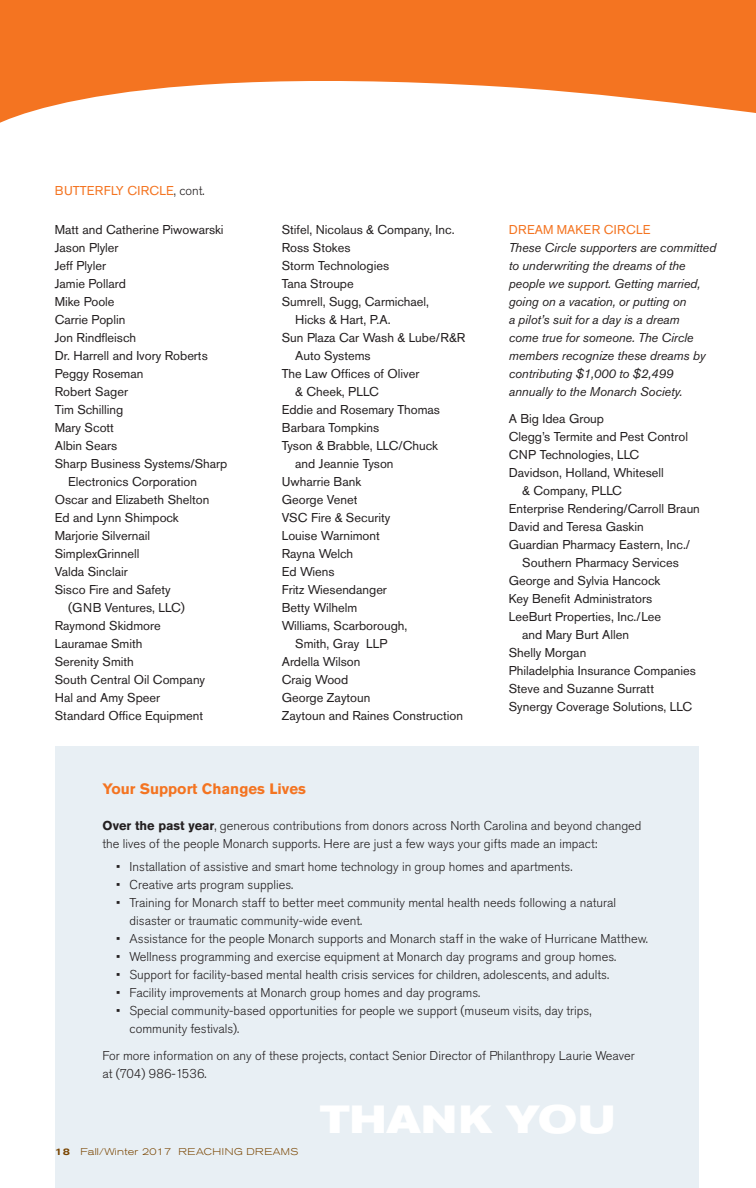
<style>
.page{position:relative;width:756px;height:1188px;background:#fff}
.page>*{position:absolute;margin:0;border:0;box-sizing:border-box;transform-origin:0 0}
.t1{font:700 expanded 39px "Akzidenz Grotesk BE";color:#fff}
.t2{font:700 15px "Akzidenz Grotesk Std";color:#f47421}
.t3{font:12.75px "Akzidenz Grotesk Std";color:#231f20}
.t4{font:300 12.75px/18px "Akzidenz Grotesk Std";color:#231f20}
.t5{font:italic 12.75px/18px "Akzidenz Grotesk Std";letter-spacing:-.01em;color:#231f20}
.t6{font:12.75px "Akzidenz Grotesk Std";letter-spacing:.02em;color:#f47421}
.t7{font:300 expanded 9.75px "Akzidenz Grotesk BE";letter-spacing:.03em;color:#794400}
.s1{font-weight:300;color:#231f20}
.s2{font-weight:700}
.s3{font-weight:500}
</style>
<div class="page">
<div style="left:55px;top:746px;width:644px;height:442px;background:#e8eff4"></div>
<svg style="left:0;top:0;width:756px;height:123px;fill:#f47421"></svg>
<p class="t6" style="left:55px;top:183px;width:151px">BUTTERFLY CIRCLE<span class="s1">, cont.</span></p>
<p class="t3" style="left:55px;top:222px;width:170px">Matt and Catherine Piwowarski</p>
<p class="t3" style="left:55px;top:240px;width:65px">Jason Plyler</p>
<p class="t3" style="left:55px;top:258px;width:53px">Jeff Plyler</p>
<p class="t3" style="left:55px;top:276px;width:73px">Jamie Pollard</p>
<p class="t3" style="left:55px;top:294px;width:61px">Mike Poole</p>
<p class="t3" style="left:55px;top:312px;width:72px">Carrie Poplin</p>
<p class="t3" style="left:55px;top:330px;width:83px">Jon Rindfleisch</p>
<p class="t3" style="left:55px;top:348px;width:155px">Dr. Harrell and Ivory Roberts</p>
<p class="t3" style="left:55px;top:366px;width:90px">Peggy Roseman</p>
<p class="t3" style="left:55px;top:384px;width:75px">Robert Sager</p>
<p class="t3" style="left:55px;top:402px;width:70px">Tim Schilling</p>
<p class="t3" style="left:55px;top:420px;width:61px">Mary Scott</p>
<p class="t3" style="left:55px;top:438px;width:64px">Albin Sears</p>
<p class="t3" style="left:55px;top:456px;width:174px">Sharp Business Systems/Sharp</p>
<p class="t3" style="left:68px;top:474px;width:130px">Electronics Corporation</p>
<p class="t3" style="left:55px;top:492px;width:156px">Oscar and Elizabeth Shelton</p>
<p class="t3" style="left:55px;top:510px;width:126px">Ed and Lynn Shimpock</p>
<p class="t3" style="left:55px;top:528px;width:97px">Marjorie Silvernail</p>
<p class="t3" style="left:55px;top:546px;width:86px">SimplexGrinnell</p>
<p class="t3" style="left:55px;top:564px;width:75px">Valda Sinclair</p>
<p class="t3" style="left:55px;top:582px;width:118px">Sisco Fire and Safety</p>
<p class="t3" style="left:68px;top:600px;width:118px">(GNB Ventures, LLC)</p>
<p class="t3" style="left:55px;top:618px;width:107px">Raymond Skidmore</p>
<p class="t3" style="left:55px;top:636px;width:89px">Lauramae Smith</p>
<p class="t3" style="left:55px;top:654px;width:81px">Serenity Smith</p>
<p class="t3" style="left:55px;top:672px;width:152px">South Central Oil Company</p>
<p class="t3" style="left:55px;top:690px;width:107px">Hal and Amy Speer</p>
<p class="t3" style="left:55px;top:708px;width:150px">Standard Office Equipment</p>
<p class="t3" style="left:282px;top:222px;width:174px">Stifel, Nicolaus &amp; Company, Inc.</p>
<p class="t3" style="left:282px;top:240px;width:70px">Ross Stokes</p>
<p class="t3" style="left:282px;top:258px;width:109px">Storm Technologies</p>
<p class="t3" style="left:282px;top:276px;width:74px">Tana Stroupe</p>
<p class="t3" style="left:282px;top:294px;width:149px">Sumrell, Sugg, Carmichael,</p>
<p class="t3" style="left:295px;top:312px;width:97px">Hicks &amp; Hart, P.A.</p>
<p class="t3" style="left:282px;top:330px;width:185px">Sun Plaza Car Wash &amp; Lube/R&amp;R</p>
<p class="t3" style="left:295px;top:348px;width:77px">Auto Systems</p>
<p class="t3" style="left:282px;top:366px;width:139px">The Law Offices of Oliver</p>
<p class="t3" style="left:295px;top:384px;width:85px">&amp; Cheek, PLLC</p>
<p class="t3" style="left:282px;top:402px;width:160px">Eddie and Rosemary Thomas</p>
<p class="t3" style="left:282px;top:420px;width:99px">Barbara Tompkins</p>
<p class="t3" style="left:282px;top:438px;width:158px">Tyson &amp; Brabble, LLC/Chuck</p>
<p class="t3" style="left:295px;top:456px;width:100px">and Jeannie Tyson</p>
<p class="t3" style="left:282px;top:474px;width:81px">Uwharrie Bank</p>
<p class="t3" style="left:282px;top:492px;width:77px">George Venet</p>
<p class="t3" style="left:282px;top:510px;width:110px">VSC Fire &amp; Security</p>
<p class="t3" style="left:282px;top:528px;width:100px">Louise Warnimont</p>
<p class="t3" style="left:282px;top:546px;width:73px">Rayna Welch</p>
<p class="t3" style="left:282px;top:564px;width:54px">Ed Wiens</p>
<p class="t3" style="left:282px;top:582px;width:107px">Fritz Wiesendanger</p>
<p class="t3" style="left:282px;top:600px;width:77px">Betty Wilhelm</p>
<p class="t3" style="left:282px;top:618px;width:127px">Williams, Scarborough,</p>
<p class="t3" style="left:295px;top:636px;width:94px">Smith, Gray LLP</p>
<p class="t3" style="left:282px;top:654px;width:80px">Ardella Wilson</p>
<p class="t3" style="left:282px;top:672px;width:68px">Craig Wood</p>
<p class="t3" style="left:282px;top:690px;width:90px">George Zaytoun</p>
<p class="t3" style="left:282px;top:708px;width:183px">Zaytoun and Raines Construction</p>
<p class="t6" style="left:509px;top:222px;width:143px">DREAM MAKER CIRCLE</p>
<p class="t5" style="left:509px;top:239px;width:209px">These Circle supporters are committed to underwriting the dreams of the people we support. Getting married, going on a vacation, or putting on<br>a pilot’s suit for a day is a dream<br>come true for someone. The Circle members recognize these dreams by contributing $1,000 to $2,499 annually to the Monarch Society.</p>
<p class="t3" style="left:509px;top:411px;width:97px">A Big Idea Group</p>
<p class="t3" style="left:509px;top:429px;width:181px">Clegg’s Termite and Pest Control</p>
<p class="t3" style="left:509px;top:447px;width:132px">CNP Technologies, LLC</p>
<p class="t3" style="left:509px;top:465px;width:157px">Davidson, Holland, Whitesell</p>
<p class="t3" style="left:522px;top:483px;width:101px">&amp; Company, PLLC</p>
<p class="t3" style="left:509px;top:501px;width:193px">Enterprise Rendering/Carroll Braun</p>
<p class="t3" style="left:509px;top:519px;width:136px">David and Teresa Gaskin</p>
<p class="t3" style="left:509px;top:537px;width:183px">Guardian Pharmacy Eastern, Inc./</p>
<p class="t3" style="left:522px;top:555px;width:158px">Southern Pharmacy Services</p>
<p class="t3" style="left:509px;top:573px;width:153px">George and Sylvia Hancock</p>
<p class="t3" style="left:509px;top:591px;width:145px">Key Benefit Administrators</p>
<p class="t3" style="left:509px;top:609px;width:154px">LeeBurt Properties, Inc./Lee</p>
<p class="t3" style="left:522px;top:627px;width:108px">and Mary Burt Allen</p>
<p class="t3" style="left:509px;top:645px;width:79px">Shelly Morgan</p>
<p class="t3" style="left:509px;top:663px;width:189px">Philadelphia Insurance Companies</p>
<p class="t3" style="left:509px;top:681px;width:147px">Steve and Suzanne Surratt</p>
<p class="t3" style="left:509px;top:699px;width:185px">Synergy Coverage Solutions, LLC</p>
<p class="t2" style="left:103px;top:780px;width:205px">Your Support Changes Lives</p>
<p class="t4" style="left:103px;top:817px;width:541px"><span class="s2">Over the past year</span>, generous contributions from donors across North Carolina and beyond changed the lives of the people Monarch supports. Here are just a few ways your gifts made an impact:</p>
<p class="t4" style="left:116px;top:857px;width:458px">• Installation of assistive and smart home technology in group homes and apartments.</p>
<p class="t4" style="left:116px;top:875px;width:179px">• Creative arts program supplies.</p>
<p class="t4" style="left:130px;top:893px;width:488px;text-indent:-14px">• Training for Monarch staff to better meet community mental health needs following a natural disaster or traumatic community-wide event.</p>
<p class="t4" style="left:116px;top:929px;width:534px">• Assistance for the people Monarch supports and Monarch staff in the wake of Hurricane Matthew.</p>
<p class="t4" style="left:116px;top:947px;width:502px">• Wellness programming and exercise equipment at Monarch day programs and group homes.</p>
<p class="t4" style="left:116px;top:965px;width:495px">• Support for facility-based mental health crisis services for children, adolescents, and adults.</p>
<p class="t4" style="left:116px;top:983px;width:366px">• Facility improvements at Monarch group homes and day programs.</p>
<p class="t4" style="left:130px;top:1001px;width:463px;text-indent:-14px">• Special community-based opportunities for people we support (museum visits, day trips, community festivals).</p>
<p class="t4" style="left:103px;top:1046px;width:534px">For more information on any of these projects, contact Senior Director of Philanthropy Laurie Weaver at (704) 986-1536.</p>
<h1 class="t1" style="left:320px;top:1097px;width:66px">THAN</h1>
<h1 class="t1" style="left:459px;top:1097px;width:154px">K YOU</h1>
<p class="t7" style="left:55px;top:1146px;width:227px"><span class="s3">18</span> FALL/WINTER 2017 REACHING DREAMS</p>
</div>
